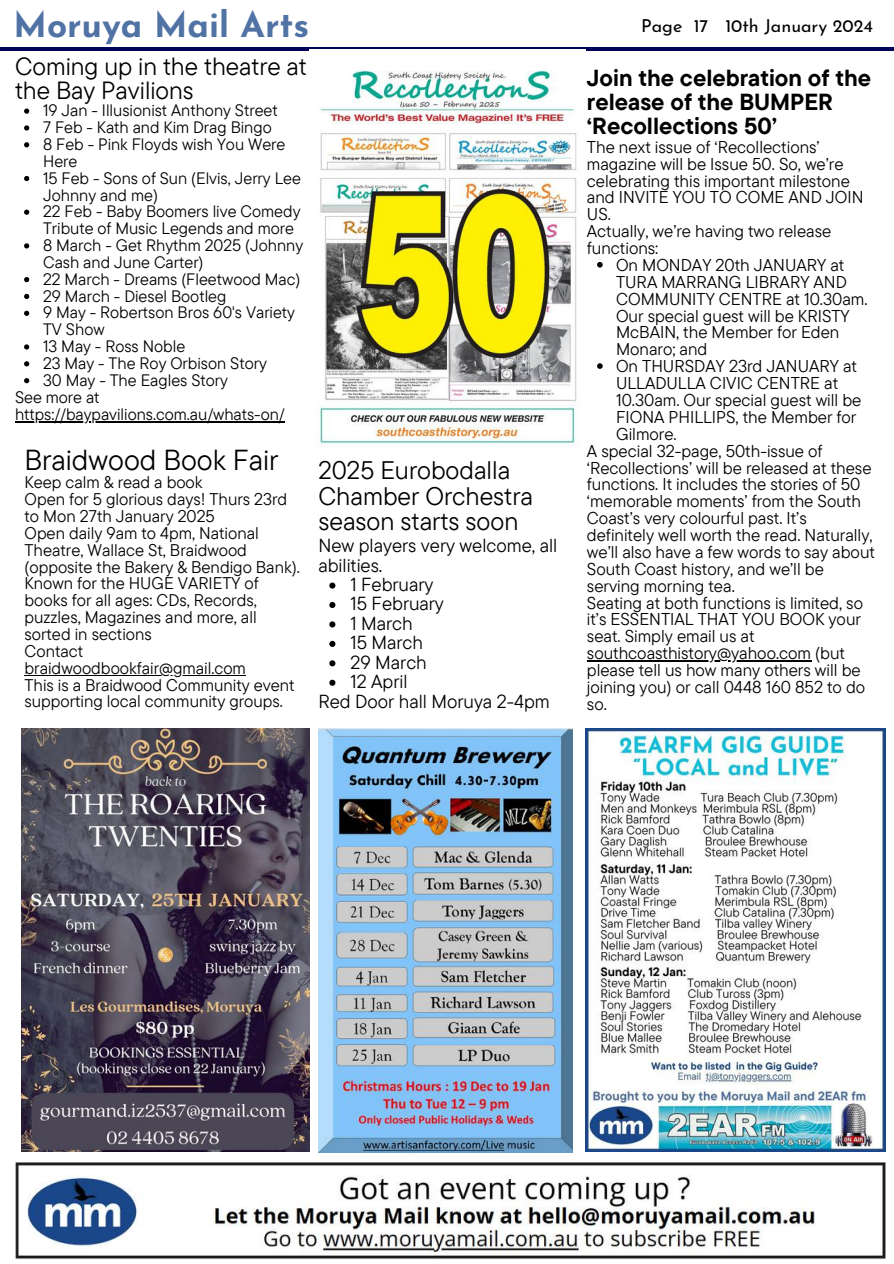
<style>
.page{position:relative;width:894px;height:1264px;background:#fff}
.page>*{position:absolute;margin:0;border:0;box-sizing:border-box;transform-origin:0 0}
.t1{font:700 35.25px "Josefin Sans";color:#5072a4}
.t2{font:28.8px "TT Commons Pro";color:#000}
.t3{font:25.35px/25.5px "TT Commons Pro";color:#000}
.t4{font:24.75px/24.6px "TT Commons Pro";color:#000}
.t5{font:700 23.25px/23.7px "TT Commons Pro";color:#000}
.t6{font:18.9px "TT Commons Pro";color:#000}
.t7{font:17.85px "Josefin Sans";color:#000}
.t8{font:17.1px/16.8px "TT Commons Pro";color:#000}
.t9{font:16.8px/16.8px "TT Commons Pro";color:#000}
.t10{font:16.5px "TT Commons Pro";color:#000}
</style>
<div class="page">
<hr style="left:0;top:48px;width:893px;height:2px;background:#000259">
<img style="left:318px;top:728px;width:254px;height:423px">
<img style="left:15px;top:1162px;width:870px;height:97px">
<img style="left:21px;top:728px;width:288px;height:423px">
<img style="left:585px;top:728px;width:300px;height:423px">
<img style="left:310px;top:49px;width:275px;height:398px">
<svg style="left:24px;top:108px;width:5px;height:6px"></svg>
<svg style="left:24px;top:125px;width:5px;height:6px"></svg>
<svg style="left:24px;top:142px;width:5px;height:5px"></svg>
<svg style="left:24px;top:176px;width:5px;height:5px"></svg>
<svg style="left:24px;top:210px;width:5px;height:5px"></svg>
<svg style="left:24px;top:243px;width:5px;height:5px"></svg>
<svg style="left:24px;top:277px;width:5px;height:5px"></svg>
<svg style="left:24px;top:294px;width:5px;height:5px"></svg>
<svg style="left:24px;top:311px;width:5px;height:5px"></svg>
<svg style="left:24px;top:344px;width:5px;height:5px"></svg>
<svg style="left:24px;top:361px;width:5px;height:5px"></svg>
<svg style="left:24px;top:378px;width:5px;height:5px"></svg>
<hr style="left:15px;top:421px;width:270px;height:1px;background:#000">
<hr style="left:25px;top:674px;width:221px;height:1px;background:#000">
<svg style="left:597px;top:262px;width:5px;height:5px"></svg>
<svg style="left:597px;top:363px;width:5px;height:6px"></svg>
<hr style="left:586px;top:660px;width:224px;height:1px;background:#000">
<svg style="left:329px;top:582px;width:6px;height:6px"></svg>
<svg style="left:329px;top:602px;width:6px;height:6px"></svg>
<svg style="left:329px;top:621px;width:6px;height:6px"></svg>
<svg style="left:329px;top:641px;width:6px;height:6px"></svg>
<svg style="left:329px;top:660px;width:6px;height:6px"></svg>
<svg style="left:329px;top:679px;width:6px;height:6px"></svg>
<h1 class="t1" style="left:14px;top:11px;width:297px">Moruya Mail Arts</h1>
<p class="t7" style="left:641px;top:19px;width:233px">Page 17 10th January 2024</p>
<h3 class="t4" style="left:15px;top:53px;width:293px">Coming up in the theatre at the Bay Pavilions</h3>
<p class="t10" style="left:43px;top:100px;width:236px">19 Jan - Illusionist Anthony Street</p>
<p class="t10" style="left:43px;top:117px;width:230px">7 Feb - Kath and Kim Drag Bingo</p>
<p class="t10" style="left:43px;top:133px;width:244px">8 Feb - Pink Floyds wish You Were</p>
<p class="t10" style="left:43px;top:150px;width:36px">Here</p>
<p class="t10" style="left:43px;top:167px;width:259px">15 Feb - Sons of Sun (Elvis, Jerry Lee</p>
<p class="t10" style="left:43px;top:184px;width:116px">Johnny and me)</p>
<p class="t10" style="left:43px;top:201px;width:259px">22 Feb - Baby Boomers live Comedy</p>
<p class="t10" style="left:43px;top:218px;width:252px">Tribute of Music Legends and more</p>
<p class="t10" style="left:43px;top:234px;width:261px">8 March - Get Rhythm 2025 (Johnny</p>
<p class="t10" style="left:43px;top:251px;width:162px">Cash and June Carter)</p>
<p class="t10" style="left:43px;top:268px;width:259px">22 March - Dreams (Fleetwood Mac)</p>
<p class="t10" style="left:43px;top:285px;width:185px">29 March - Diesel Bootleg</p>
<p class="t10" style="left:43px;top:302px;width:253px">9 May - Robertson Bros 60's Variety</p>
<p class="t10" style="left:43px;top:319px;width:63px">TV Show</p>
<p class="t10" style="left:43px;top:336px;width:144px">13 May - Ross Noble</p>
<p class="t10" style="left:43px;top:352px;width:225px">23 May - The Roy Orbison Story</p>
<p class="t10" style="left:43px;top:369px;width:186px">30 May - The Eagles Story</p>
<p class="t10" style="left:15px;top:386px;width:86px">See more at</p>
<p class="t10" style="left:15px;top:403px;width:271px">https://baypavilions.com.au/whats-on/</p>
<h2 class="t2" style="left:25px;top:440px;width:255px">Braidwood Book Fair</h2>
<p class="t9" style="left:25px;top:473px;width:276px">Keep calm &amp; read a book<br>Open for 5 glorious days! Thurs 23rd to Mon 27th January 2025<br>Open daily 9am to 4pm, National<br>Theatre, Wallace St, Braidwood (opposite the Bakery &amp; Bendigo Bank).<br>Known for the HUGE VARIETY of books for all ages: CDs, Records, puzzles, Magazines and more, all sorted in sections<br>Contact braidwoodbookfair@gmail.com<br>This is a Braidwood Community event supporting local community groups.</p>
<h3 class="t5" style="left:586px;top:66px;width:285px">Join the celebration of the release of the BUMPER ‘Recollections 50’</h3>
<p class="t8" style="left:586px;top:138px;width:278px">The next issue of ‘Recollections’ magazine will be Issue 50. So, we’re celebrating this important milestone and INVITE YOU TO COME AND JOIN<br>US.<br>Actually, we’re having two release functions:</p>
<p class="t8" style="left:616px;top:256px;width:230px">On MONDAY 20th JANUARY at</p>
<p class="t8" style="left:616px;top:273px;width:232px">TURA MARRANG LIBRARY AND</p>
<p class="t8" style="left:616px;top:290px;width:253px">COMMUNITY CENTRE at 10.30am.</p>
<p class="t8" style="left:616px;top:307px;width:235px">Our special guest will be KRISTY</p>
<p class="t8" style="left:616px;top:324px;width:225px">McBAIN, the Member for Eden</p>
<p class="t8" style="left:616px;top:340px;width:93px">Monaro; and</p>
<p class="t8" style="left:616px;top:357px;width:242px">On THURSDAY 23rd JANUARY at</p>
<p class="t8" style="left:616px;top:374px;width:223px">ULLADULLA CIVIC CENTRE at</p>
<p class="t8" style="left:616px;top:391px;width:247px">10.30am. Our special guest will be</p>
<p class="t8" style="left:616px;top:408px;width:242px">FIONA PHILLIPS, the Member for</p>
<p class="t8" style="left:616px;top:425px;width:62px">Gilmore.</p>
<p class="t8" style="left:586px;top:442px;width:237px">A special 32-page, 50th-issue of</p>
<p class="t8" style="left:586px;top:459px;width:286px">‘Recollections’ will be released at these</p>
<p class="t8" style="left:586px;top:475px;width:275px">functions. It includes the stories of 50</p>
<p class="t8" style="left:586px;top:492px;width:275px">‘memorable moments’ from the South</p>
<p class="t8" style="left:586px;top:509px;width:221px">Coast’s very colourful past. It’s</p>
<p class="t8" style="left:586px;top:526px;width:287px">definitely well worth the read. Naturally,</p>
<p class="t8" style="left:586px;top:543px;width:289px">we’ll also have a few words to say about</p>
<p class="t8" style="left:586px;top:560px;width:238px">South Coast history, and we’ll be</p>
<p class="t8" style="left:586px;top:577px;width:149px">serving morning tea.</p>
<p class="t8" style="left:586px;top:594px;width:277px">Seating at both functions is limited, so</p>
<p class="t8" style="left:586px;top:610px;width:275px">it’s ESSENTIAL THAT YOU BOOK your</p>
<p class="t8" style="left:586px;top:627px;width:169px">seat. Simply email us at</p>
<p class="t8" style="left:586px;top:644px;width:259px">southcoasthistory@yahoo.com (but</p>
<p class="t8" style="left:586px;top:661px;width:275px">please tell us how many others will be</p>
<p class="t8" style="left:586px;top:678px;width:280px">joining you) or call 0448 160 852 to do</p>
<p class="t8" style="left:586px;top:695px;width:21px">so.</p>
<h3 class="t3" style="left:318px;top:457px;width:216px">2025 Eurobodalla<br>Chamber Orchestra season starts soon</h3>
<p class="t6" style="left:318px;top:533px;width:240px">New players very welcome, all</p>
<p class="t6" style="left:318px;top:552px;width:65px">abilities.</p>
<p class="t6" style="left:350px;top:572px;width:84px">1 February</p>
<p class="t6" style="left:350px;top:591px;width:95px">15 February</p>
<p class="t6" style="left:350px;top:611px;width:64px">1 March</p>
<p class="t6" style="left:350px;top:630px;width:74px">15 March</p>
<p class="t6" style="left:350px;top:650px;width:78px">29 March</p>
<p class="t6" style="left:350px;top:669px;width:58px">12 April</p>
<p class="t6" style="left:318px;top:688px;width:233px">Red Door hall Moruya 2-4pm</p>
</div>
